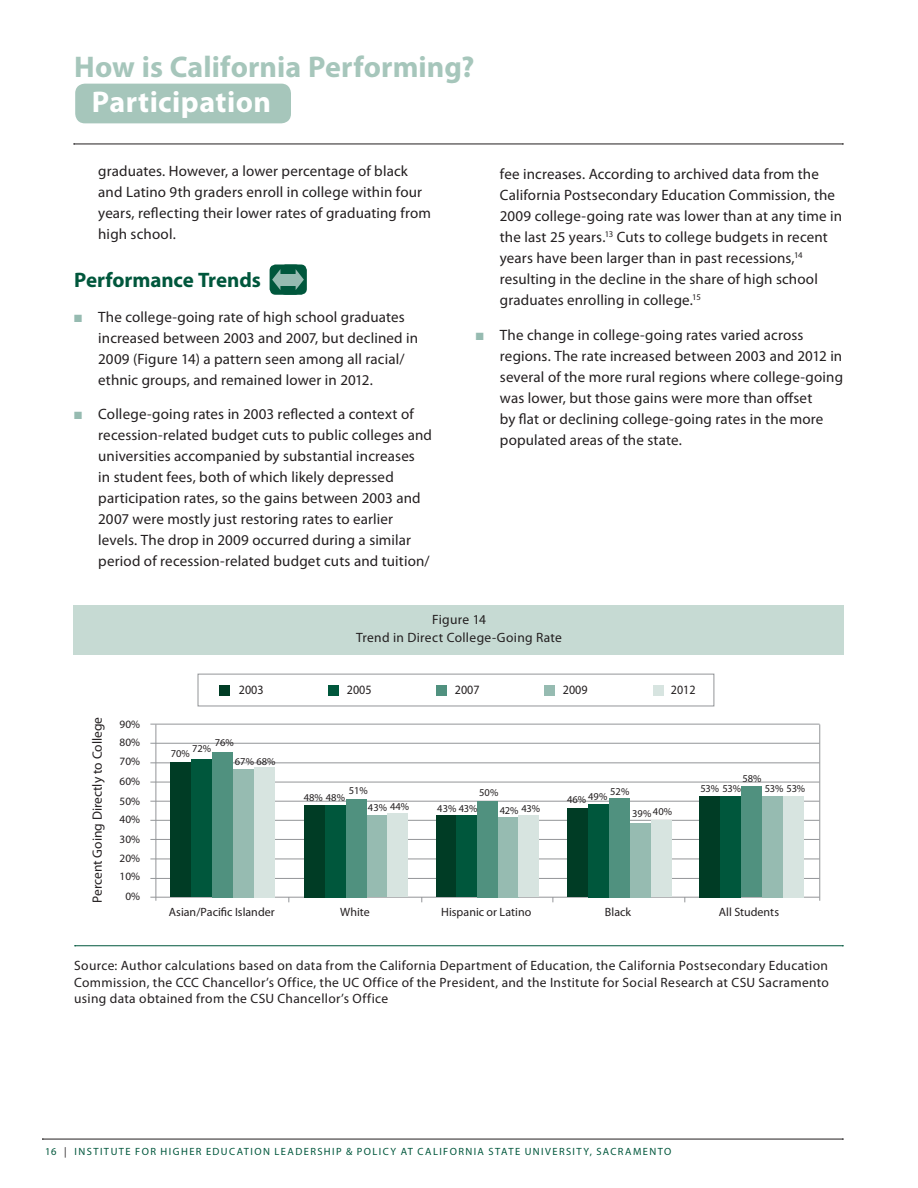
<style>
.page{position:relative;width:918px;height:1188px;background:#fff}
.page>*{position:absolute;margin:0;border:0;box-sizing:border-box;transform-origin:0 0}
.t1{font:700 30px "Myriad Pro";letter-spacing:.005em;color:#a6c6bb}
.t2{font:700 30px "Myriad Pro";letter-spacing:.015em;color:#fff}
.t3{font:700 21px "Myriad Pro";letter-spacing:-.005em;color:#00573c}
.t4{font:15px/21px "Myriad Pro";letter-spacing:.01em;color:#231f20}
.t5{font:13.5px/16.5px "Myriad Pro";letter-spacing:.02em;color:#231f20;text-align:justify}
.t6{font:13.5px "Myriad Pro";color:#231f20}
.t7{font:12.75px "Myriad Pro";color:#231f20;scale:.94 1}
.t8{font:12px "Myriad Pro";color:#231f20}
.t9{font:11.25px "Myriad Pro";color:#231f20}
.t10{font:10.5px "Myriad Pro";letter-spacing:.14em;color:#00573c}
.t11{font:10.5px "Myriad Pro";color:#231f20}
.s1{color:#96bbb1}
.s2{color:#231f20}
</style>
<div class="page">
<hr style="left:74px;top:144px;width:769px;height:1px;background:#231f20">
<hr style="left:43px;top:1139px;width:800px;height:1px;background:#231f20">
<div style="left:74px;top:605px;width:770px;height:50px;background:#c6dad3"></div>
<div style="left:75px;top:84px;width:216px;height:39px;background:#a6c6bb;border-radius:10px"></div>
<hr style="left:75px;top:945px;width:768px;height:1px;background:#00573c">
<hr style="left:150px;top:763px;width:670px;height:1px;background:#939598">
<hr style="left:150px;top:782px;width:670px;height:1px;background:#939598">
<hr style="left:150px;top:724px;width:670px;height:1px;background:#939598">
<hr style="left:150px;top:801px;width:670px;height:1px;background:#939598">
<hr style="left:150px;top:743px;width:670px;height:1px;background:#939598">
<hr style="left:150px;top:820px;width:670px;height:1px;background:#939598">
<hr style="left:150px;top:839px;width:670px;height:1px;background:#939598">
<hr style="left:150px;top:859px;width:670px;height:1px;background:#939598">
<hr style="left:150px;top:878px;width:670px;height:1px;background:#939598">
<hr style="left:150px;top:897px;width:670px;height:1px;background:#939598">
<hr style="left:156px;top:724px;width:1px;height:177px;background:#939598">
<hr style="left:820px;top:724px;width:1px;height:177px;background:#939598">
<div style="left:170px;top:763px;width:21px;height:134px;background:#003c25"></div>
<div style="left:191px;top:760px;width:21px;height:137px;background:#00573c"></div>
<div style="left:212px;top:752px;width:21px;height:145px;background:#50917f"></div>
<div style="left:233px;top:769px;width:21px;height:128px;background:#96bbb1"></div>
<div style="left:254px;top:767px;width:21px;height:130px;background:#d7e4e0"></div>
<div style="left:304px;top:805px;width:21px;height:92px;background:#003c25"></div>
<div style="left:325px;top:805px;width:21px;height:92px;background:#00573c"></div>
<div style="left:346px;top:799px;width:21px;height:98px;background:#50917f"></div>
<div style="left:367px;top:815px;width:21px;height:82px;background:#96bbb1"></div>
<div style="left:387px;top:813px;width:21px;height:84px;background:#d7e4e0"></div>
<div style="left:436px;top:815px;width:20px;height:82px;background:#003c25"></div>
<div style="left:456px;top:815px;width:21px;height:82px;background:#00573c"></div>
<div style="left:477px;top:801px;width:21px;height:96px;background:#50917f"></div>
<div style="left:498px;top:817px;width:21px;height:80px;background:#96bbb1"></div>
<div style="left:518px;top:815px;width:21px;height:82px;background:#d7e4e0"></div>
<div style="left:567px;top:808px;width:21px;height:89px;background:#003c25"></div>
<div style="left:588px;top:804px;width:21px;height:93px;background:#00573c"></div>
<div style="left:609px;top:798px;width:21px;height:99px;background:#50917f"></div>
<div style="left:630px;top:823px;width:21px;height:74px;background:#96bbb1"></div>
<div style="left:651px;top:820px;width:20px;height:77px;background:#d7e4e0"></div>
<div style="left:699px;top:796px;width:21px;height:101px;background:#003c25"></div>
<div style="left:720px;top:796px;width:21px;height:101px;background:#00573c"></div>
<div style="left:741px;top:786px;width:21px;height:111px;background:#50917f"></div>
<div style="left:762px;top:796px;width:21px;height:101px;background:#96bbb1"></div>
<div style="left:783px;top:796px;width:21px;height:101px;background:#d7e4e0"></div>
<div style="left:280px;top:265px;width:27px;height:30px;background:#00573c;border-radius:6px"></div>
<div style="left:270px;top:265px;width:31px;height:30px;background:#00573c;border-radius:6px"></div>
<svg style="left:272px;top:270px;width:8px;height:20px"></svg>
<div style="left:278px;top:274px;width:14px;height:11px;background:#96bbb1"></div>
<svg style="left:296px;top:270px;width:8px;height:20px"></svg>
<div style="left:284px;top:274px;width:14px;height:11px;background:#96bbb1"></div>
<div style="left:328px;top:685px;width:11px;height:11px;background:#00573c"></div>
<div style="left:219px;top:685px;width:11px;height:11px;background:#003c25"></div>
<div style="left:436px;top:685px;width:11px;height:11px;background:#50917f"></div>
<div style="left:544px;top:685px;width:11px;height:11px;background:#96bbb1"></div>
<div style="left:653px;top:685px;width:11px;height:11px;background:#d7e4e0"></div>
<div style="left:198px;top:674px;width:516px;height:32px;border:1px solid #939598"></div>
<h1 class="t1" style="left:74px;top:47px;width:402px">How is California Performing?</h1>
<h1 class="t2" style="left:92px;top:82px;width:181px">Participation</h1>
<p class="t4" style="left:98px;top:160px;width:334px">graduates. However, a lower percentage of black and Latino 9th graders enroll in college within four years, reflecting their lower rates of graduating from high school.</p>
<h2 class="t3" style="left:74px;top:266px;width:188px">Performance Trends</h2>
<p class="t4" style="left:98px;top:306px;width:321px;text-indent:-24px"><span class="s1">■</span> The college-going rate of high school graduates increased between 2003 and 2007, but declined in 2009 (Figure 14) a pattern seen among all racial/ ethnic groups, and remained lower in 2012.</p>
<p class="t4" style="left:98px;top:403px;width:335px;text-indent:-24px"><span class="s1">■</span> College-going rates in 2003 reflected a context of recession-related budget cuts to public colleges and universities accompanied by substantial increases<br>in student fees, both of which likely depressed participation rates, so the gains between 2003 and 2007 were mostly just restoring rates to earlier levels. The drop in 2009 occurred during a similar period of recession-related budget cuts and tuition/</p>
<p class="t4" style="left:500px;top:163px;width:344px">fee increases. According to archived data from the California Postsecondary Education Commission, the 2009 college-going rate was lower than at any time in the last 25 years.<sup>13</sup> Cuts to college budgets in recent years have been larger than in past recessions,<sup>14 </sup>resulting in the decline in the share of high school graduates enrolling in college.<sup>15</sup></p>
<p class="t4" style="left:500px;top:324px;width:345px;text-indent:-24px"><span class="s1">■</span> The change in college-going rates varied across regions. The rate increased between 2003 and 2012 in several of the more rural regions where college-going was lower, but those gains were more than offset<br>by flat or declining college-going rates in the more populated areas of the state.</p>
<p class="t5" style="left:356px;top:611px;width:207px;line-height:18px;text-align:center">Figure 14<br>Trend in Direct College-Going Rate</p>
<p class="t6" style="left:89px;top:903px;width:188px;rotate:-90deg">Percent Going Directly to College</p>
<p class="t9" style="left:120px;top:717px;width:22px">90%</p>
<p class="t9" style="left:120px;top:735px;width:22px">80%</p>
<p class="t9" style="left:120px;top:755px;width:22px">70%</p>
<p class="t9" style="left:120px;top:774px;width:22px">60%</p>
<p class="t9" style="left:120px;top:794px;width:22px">50%</p>
<p class="t9" style="left:120px;top:812px;width:22px">40%</p>
<p class="t9" style="left:120px;top:832px;width:22px">30%</p>
<p class="t9" style="left:120px;top:851px;width:22px">20%</p>
<p class="t9" style="left:120px;top:869px;width:22px">10%</p>
<p class="t9" style="left:125px;top:890px;width:16px">0%</p>
<p class="t7" style="left:239px;top:682px;width:28px">2003</p>
<p class="t7" style="left:347px;top:682px;width:28px">2005</p>
<p class="t7" style="left:455px;top:682px;width:28px">2007</p>
<p class="t7" style="left:563px;top:682px;width:28px">2009</p>
<p class="t7" style="left:671px;top:682px;width:28px">2012</p>
<p class="t11" style="left:215px;top:736px;width:21px">76%</p>
<p class="t11" style="left:192px;top:742px;width:21px">72%</p>
<p class="t11" style="left:171px;top:747px;width:21px">70%</p>
<p class="t11" style="left:235px;top:755px;width:42px">67% 68%</p>
<p class="t11" style="left:349px;top:784px;width:21px">51%</p>
<p class="t11" style="left:479px;top:786px;width:21px">50%</p>
<p class="t11" style="left:304px;top:791px;width:43px">48% 48%</p>
<p class="t11" style="left:390px;top:800px;width:21px">44%</p>
<p class="t11" style="left:437px;top:802px;width:42px">43% 43%</p>
<p class="t11" style="left:368px;top:801px;width:21px">43%</p>
<p class="t11" style="left:500px;top:803px;width:42px">42% 43%</p>
<p class="t11" style="left:610px;top:785px;width:21px">52%</p>
<p class="t11" style="left:567px;top:792px;width:42px">46% 49%</p>
<p class="t11" style="left:632px;top:806px;width:41px">39% 40%</p>
<p class="t11" style="left:743px;top:772px;width:21px">58%</p>
<p class="t11" style="left:700px;top:782px;width:42px">53% 53%</p>
<p class="t11" style="left:765px;top:782px;width:42px">53% 53%</p>
<p class="t8" style="left:169px;top:905px;width:108px">Asian/Pacific Islander</p>
<p class="t8" style="left:340px;top:905px;width:31px">White</p>
<p class="t8" style="left:441px;top:905px;width:92px">Hispanic or Latino</p>
<p class="t8" style="left:605px;top:905px;width:28px">Black</p>
<p class="t8" style="left:719px;top:905px;width:62px">All Students</p>
<p class="t5" style="left:74px;top:957px;width:756px">Source: Author calculations based on data from the California Department of Education, the California Postsecondary Education Commission, the CCC Chancellor’s Office, the UC Office of the President, and the Institute for Social Research at CSU Sacramento using data obtained from the CSU Chancellor’s Office</p>
<p class="t10" style="left:45px;top:1145px;width:37px">16 <span class="s2">|</span> institute</p>
<p class="t10" style="left:135px;top:1145px;width:79px">for higher educati</p>
<p class="t10" style="left:255px;top:1145px;width:28px">on leade</p>
<p class="t10" style="left:310px;top:1145px;width:14px">rship</p>
<p class="t10" style="left:346px;top:1145px;width:79px">&amp; polic y at calif</p>
<p class="t10" style="left:450px;top:1145px;width:23px">ornia</p>
<p class="t10" style="left:489px;top:1145px;width:8px">state</p>
<p class="t10" style="left:525px;top:1145px;width:7px">uni</p>
<p class="t10" style="left:545px;top:1145px;width:59px">versit y, sac</p>
<p class="t10" style="left:618px;top:1145px;width:16px">rament</p>
<p class="t10" style="left:664px;top:1145px;width:9px">o</p>
</div>
